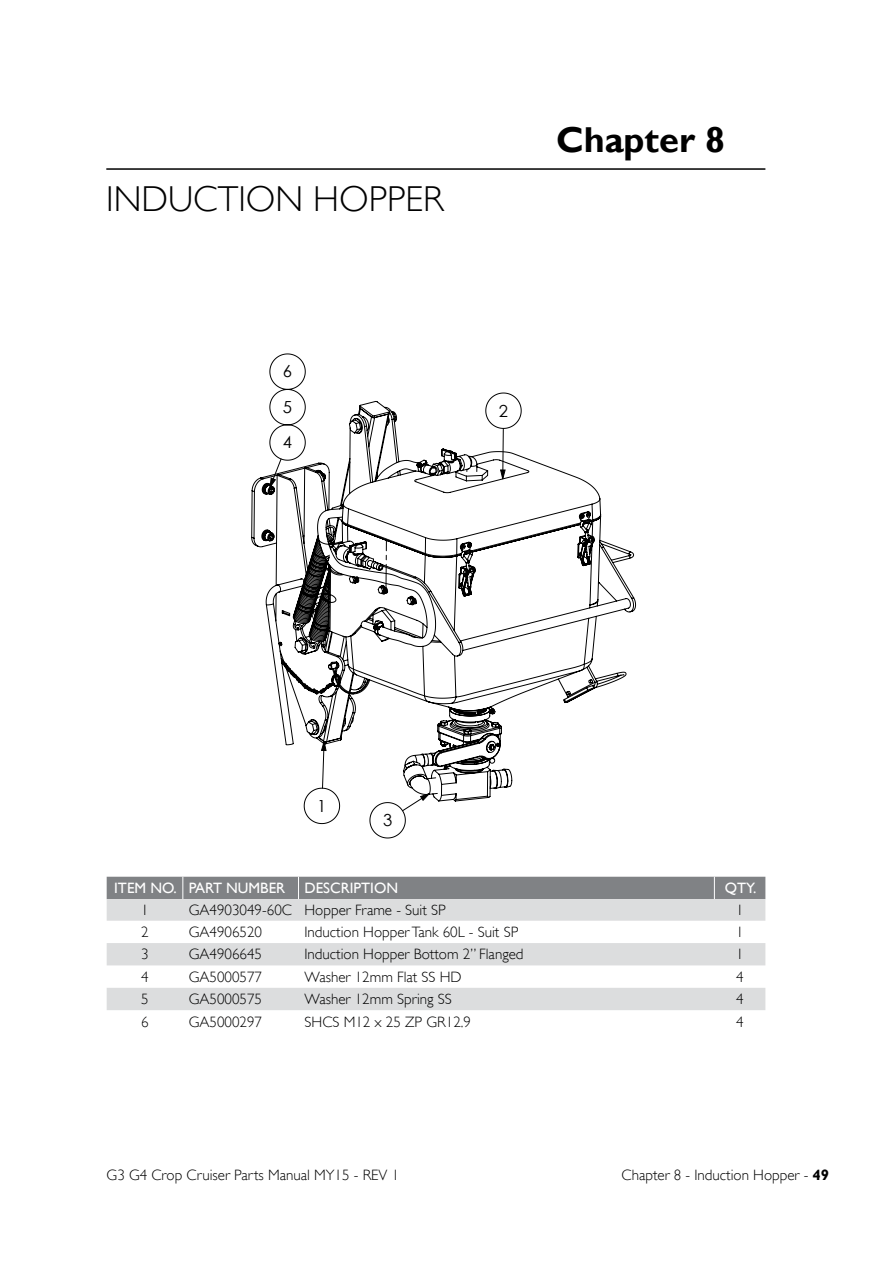
<style>
.page{position:relative;width:893px;height:1263px;background:#fff}
.page>*{position:absolute;margin:0;border:0;box-sizing:border-box;transform-origin:0 0}
.t1{font:300 36px "Gill Sans";color:#000}
.t2{font:700 36px "Gill Sans";color:#000}
.t3{font:16.65px "Century Gothic";color:#000}
.t4{font:300 15px "Gill Sans";color:#000}
.t5{font:15px "Gill Sans";color:#fff}
.t6{font:14.25px "Century Gothic";color:#000}
.t7{font:8.85px "Century Gothic";color:#000}
.s1{font-weight:700}
</style>
<div class="page">
<hr style="left:106px;top:168px;width:659px;height:2px;background:#000">
<svg style="left:107px;top:899px;width:658px;height:111px;fill:#dcddde"></svg>
<div style="left:107px;top:877px;width:658px;height:22px;background:#808285"></div>
<hr style="left:357px;top:1033px;width:288px;height:1px;background:#000">
<hr style="left:711px;top:346px;width:1px;height:502px;background:#000">
<hr style="left:249px;top:1140px;width:396px;height:1px;background:#000">
<hr style="left:357px;top:920px;width:288px;height:1px;background:#000">
<hr style="left:357px;top:959px;width:288px;height:1px;background:#000">
<hr style="left:357px;top:939px;width:288px;height:1px;background:#000">
<hr style="left:249px;top:1124px;width:108px;height:1px;background:#000">
<hr style="left:249px;top:1106px;width:108px;height:1px;background:#000">
<hr style="left:227px;top:1087px;width:130px;height:1px;background:#000">
<hr style="left:257px;top:1087px;width:388px;height:1px;background:#000">
<hr style="left:357px;top:978px;width:288px;height:1px;background:#000">
<hr style="left:249px;top:1045px;width:108px;height:1px;background:#000">
<hr style="left:227px;top:346px;width:418px;height:1px;background:#000">
<hr style="left:227px;top:346px;width:1px;height:502px;background:#000">
<hr style="left:227px;top:1157px;width:418px;height:1px;background:#000">
<hr style="left:730px;top:346px;width:1px;height:502px;background:#000">
<svg style="left:269px;top:353px;width:250px;height:486px"></svg>
<svg style="left:269px;top:802px;width:235px;height:10px"></svg>
<svg style="left:251px;top:401px;width:385px;height:401px"></svg>
<h1 class="t1" style="left:106px;top:178px;width:339px">INDUCTION HOPPER</h1>
<h1 class="t2" style="left:556px;top:119px;width:170px">Chapter 8</h1>
<p class="t7" style="left:620px;top:136px;width:6px">8</p>
<p class="t3" style="left:283px;top:360px;width:11px">6</p>
<p class="t3" style="left:283px;top:395px;width:11px">5</p>
<p class="t3" style="left:283px;top:431px;width:11px">4</p>
<p class="t3" style="left:499px;top:399px;width:11px">2</p>
<p class="t3" style="left:317px;top:794px;width:11px">1</p>
<p class="t3" style="left:383px;top:808px;width:11px">3</p>
<p class="t5" style="left:114px;top:879px;width:173px">ITEM NO. PART NUMBER</p>
<p class="t5" style="left:304px;top:879px;width:95px">DESCRIPTION</p>
<p class="t5" style="left:725px;top:879px;width:33px">QTY.</p>
<p class="t4" style="left:141px;top:901px;width:9px">1</p>
<p class="t4" style="left:189px;top:901px;width:258px">GA4903049-60C Hopper Frame - Suit SP</p>
<p class="t4" style="left:736px;top:901px;width:9px">1</p>
<p class="t4" style="left:141px;top:923px;width:9px">2</p>
<p class="t4" style="left:189px;top:923px;width:75px">GA4906520</p>
<p class="t4" style="left:304px;top:923px;width:215px">Induction Hopper Tank 60L - Suit SP</p>
<p class="t4" style="left:736px;top:923px;width:9px">1</p>
<p class="t4" style="left:141px;top:946px;width:9px">3</p>
<p class="t4" style="left:189px;top:946px;width:75px">GA4906645</p>
<p class="t4" style="left:304px;top:946px;width:221px">Induction Hopper Bottom 2” Flanged</p>
<p class="t4" style="left:736px;top:946px;width:9px">1</p>
<p class="t4" style="left:141px;top:968px;width:9px">4</p>
<p class="t4" style="left:189px;top:968px;width:75px">GA5000577</p>
<p class="t4" style="left:304px;top:968px;width:159px">Washer 12mm Flat SS HD</p>
<p class="t4" style="left:736px;top:968px;width:9px">4</p>
<p class="t4" style="left:141px;top:990px;width:9px">5</p>
<p class="t4" style="left:189px;top:990px;width:75px">GA5000575</p>
<p class="t4" style="left:304px;top:990px;width:149px">Washer 12mm Spring SS</p>
<p class="t4" style="left:736px;top:990px;width:9px">4</p>
<p class="t4" style="left:141px;top:1013px;width:9px">6</p>
<p class="t4" style="left:189px;top:1013px;width:75px">GA5000297</p>
<p class="t4" style="left:304px;top:1013px;width:168px">SHCS M12 x 25 ZP GR12.9</p>
<p class="t4" style="left:736px;top:1013px;width:9px">4</p>
<p class="t6" style="left:360px;top:959px;width:54px">REV NO</p>
<p class="t4" style="left:107px;top:1166px;width:294px">G3 G4 Crop Cruiser Parts Manual MY15 - REV 1</p>
<p class="t4" style="left:621px;top:1166px;width:209px">Chapter 8 - Induction Hopper - <span class="s1">49</span></p>
</div>
